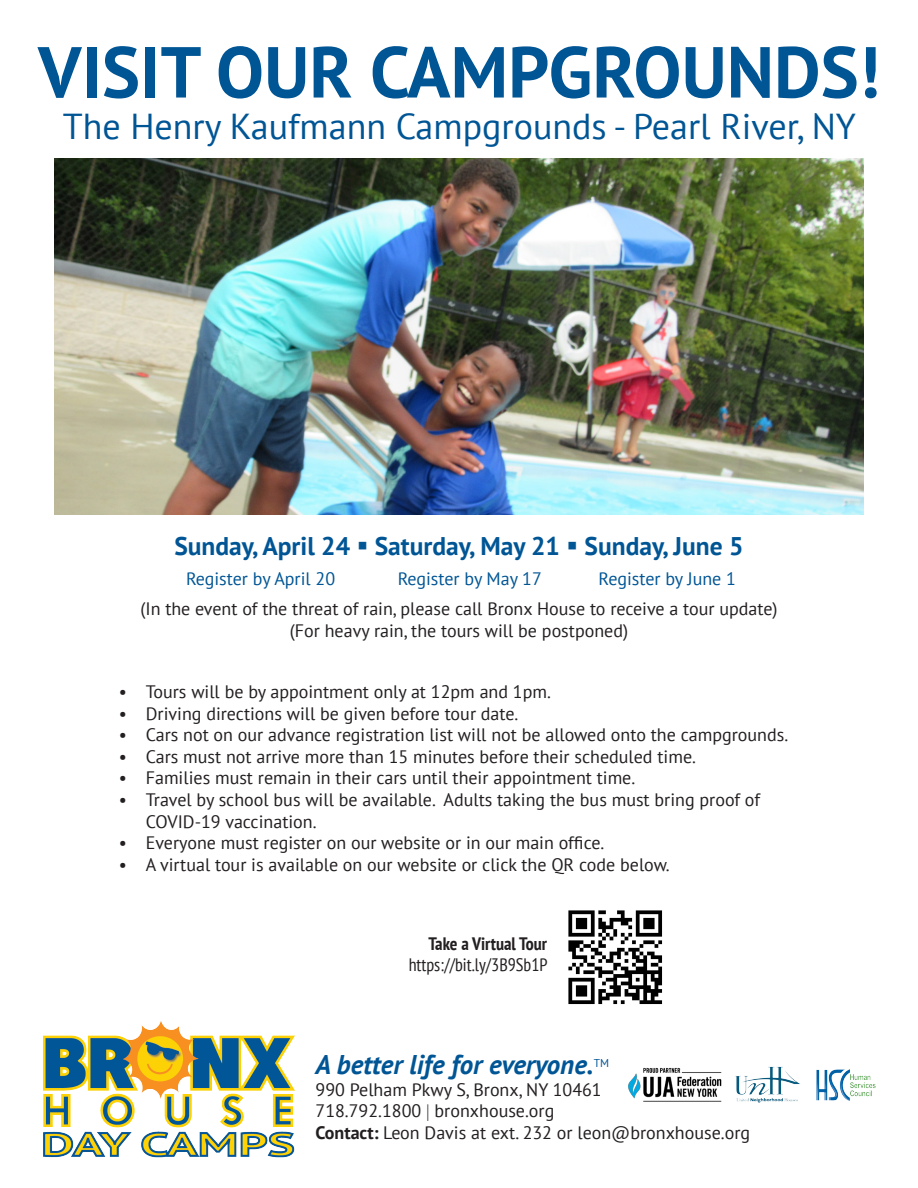
<style>
.page{position:relative;width:918px;height:1188px;background:#fff}
.page>*{position:absolute;margin:0;border:0;box-sizing:border-box;transform-origin:0 0}
.t1{font:700 72px "PT Sans";color:#005595}
.t2{font:36px "PT Sans";color:#005595}
.t3{font:italic 700 27px "PT Sans";color:#005595}
.t4{font:700 25.5px "PT Sans";color:#005595}
.t5{font:18px/21.6px "PT Sans";color:#231f20}
.t6{font:18px "PT Sans";color:#005595}
.t7{font:condensed 18px "PT Sans";color:#231f20}
.t8{font:700 condensed 18px "PT Sans";color:#231f20}
.t9{font:11.4px "PT Sans";color:#005595}
.s1{font-family:"Times New Roman"}
.s2{font-weight:700}
</style>
<div class="page">
<img style="left:43px;top:1021px;width:252px;height:137px">
<img style="left:628px;top:1067px;width:94px;height:35px">
<img style="left:735px;top:1066px;width:65px;height:37px">
<img style="left:816px;top:1069px;width:60px;height:32px">
<img style="left:568px;top:910px;width:95px;height:95px">
<img style="left:54px;top:159px;width:810px;height:355px">
<p class="t1" style="left:38px;top:25px;width:843px">VISIT OUR CAMPGROUNDS!</p>
<p class="t2" style="left:63px;top:103px;width:795px">The Henry Kaufmann Campgrounds - Pearl River, NY</p>
<p class="t4" style="left:174px;top:529px;width:571px">Sunday, April 24 ▪ Saturday, May 21 ▪ Sunday, June 5</p>
<p class="t6" style="left:186px;top:567px;width:151px">Register by April 20</p>
<p class="t6" style="left:398px;top:567px;width:146px">Register by May 17</p>
<p class="t6" style="left:599px;top:567px;width:139px">Register by June 1</p>
<p class="t5" style="left:140px;top:598px;width:639px">(In the event of the threat of rain, please call Bronx House to receive a tour update)</p>
<p class="t5" style="left:290px;top:619px;width:340px">(For heavy rain, the tours will be postponed)</p>
<p class="t5" style="left:119px;top:680px;width:434px">• Tours will be by appointment only at 12pm and 1pm.</p>
<p class="t5" style="left:119px;top:702px;width:401px">• Driving directions will be given before tour date.</p>
<p class="t5" style="left:119px;top:724px;width:671px">• Cars not on our advance registration list will not be allowed onto the campgrounds.</p>
<p class="t5" style="left:119px;top:745px;width:579px">• Cars must not arrive more than 15 minutes before their scheduled time.</p>
<p class="t5" style="left:119px;top:767px;width:518px">• Families must remain in their cars until their appointment time.</p>
<p class="t5" style="left:146px;top:788px;width:616px;text-indent:-27px">• Travel by school bus will be available. Adults taking the bus must bring proof of<br>COVID-19 vaccination.</p>
<p class="t5" style="left:119px;top:832px;width:487px">• Everyone must register on our website or in our main office.</p>
<p class="t5" style="left:119px;top:853px;width:552px">• A virtual tour is available on our website or click the QR code below.</p>
<p class="t8" style="left:428px;top:931px;width:120px">Take a Virtual Tour</p>
<p class="t7" style="left:409px;top:953px;width:140px">https://bit.ly/3B9Sb1P</p>
<p class="t3" style="left:316px;top:1047px;width:280px">A better life for everyone.</p>
<p class="t9" style="left:594px;top:1056px;width:17px">TM</p>
<p class="t5" style="left:316px;top:1078px;width:288px">990 Pelham Pkwy S, Bronx, NY 10461</p>
<p class="t5" style="left:316px;top:1100px;width:240px">718.792.1800 <span class="s1">|</span> bronxhouse.org</p>
<p class="t5" style="left:316px;top:1121px;width:436px"><span class="s2">Contact:</span> Leon Davis at ext. 232 or leon@bronxhouse.org</p>
</div>
